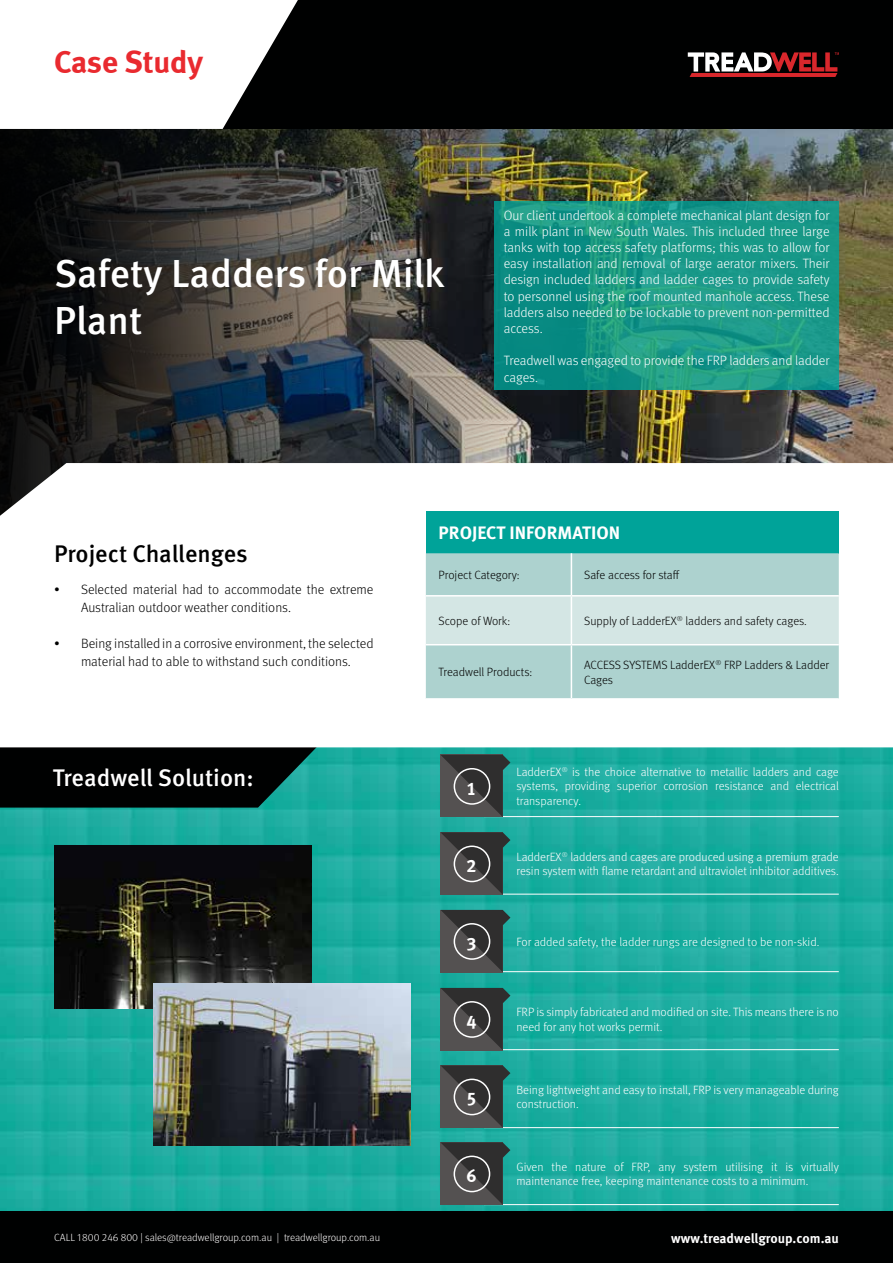
<style>
.page{position:relative;width:893px;height:1263px;background:#fff}
.page>*{position:absolute;margin:0;border:0;box-sizing:border-box;transform-origin:0 0}
.t1{font:500 39px/46.8px "Meta Pro";color:#fff}
.t2{font:31.5px "Meta Bold LF";color:#e92a2f}
.t3{font:500 24px "Meta Pro";color:#fff}
.t4{font:500 24px "Meta Pro";letter-spacing:-.005em;color:#000}
.t5{font:700 18px "Meta Pro";color:#fff}
.t6{font:18px "Meta Bold LF";color:#fff}
.t7{font:300 13.5px/16.2px "Meta Pro";color:#fff;text-align:justify}
.t8{font:300 13.5px/18px "Meta Pro";color:#000}
.t9{font:700 13.5px "Meta Pro";color:#fff}
.t10{font:300 12px/14.4px "Meta Pro";color:#fff}
.t11{font:300 12px/14.4px "Meta Pro";color:#000}
.t12{font:300 10.5px "Meta Pro";color:#fff}
</style>
<div class="page">
<img style="left:0;top:747px;width:893px;height:464px">
<svg style="left:0;top:747px;width:318px;height:60px;background:#041211"></svg>
<img style="left:583px;top:129px;width:310px;height:334px">
<img style="left:0;top:129px;width:583px;height:334px">
<svg style="left:494px;top:201px;width:345px;height:189px;background:#169686"></svg>
<svg style="left:0;top:463px;width:822px;height:235px"></svg>
<div style="left:0;top:0;width:893px;height:129px;background:#000101"></div>
<svg style="left:0;top:0;width:298px;height:129px;background:#dedede"></svg>
<svg style="left:688px;top:52px;width:151px;height:25px"></svg>
<img style="left:54px;top:846px;width:257px;height:162px">
<img style="left:153px;top:983px;width:257px;height:162px">
<div style="left:0;top:1211px;width:893px;height:52px;background:#000101"></div>
<div style="left:426px;top:511px;width:413px;height:42px;background:#00a399"></div>
<svg style="left:426px;top:553px;width:413px;height:145px;background:#bad8d6"></svg>
<hr style="left:571px;top:553px;width:1px;height:42px;background:#fff">
<hr style="left:426px;top:595px;width:145px;height:1px;background:#fff">
<hr style="left:571px;top:595px;width:268px;height:1px;background:#fff">
<hr style="left:571px;top:596px;width:1px;height:48px;background:#fff">
<hr style="left:426px;top:644px;width:145px;height:1px;background:#fff">
<hr style="left:571px;top:644px;width:268px;height:1px;background:#fff">
<hr style="left:571px;top:645px;width:1px;height:53px;background:#fff">
<hr style="left:484px;top:816px;width:355px;height:1px;background:#fff">
<svg style="left:440px;top:755px;width:70px;height:62px;background:#414c4b"></svg>
<div style="left:454px;top:768px;width:36px;height:37px;border:2px solid #fff;border-radius:50%"></div>
<hr style="left:484px;top:894px;width:355px;height:1px;background:#fff">
<svg style="left:440px;top:832px;width:70px;height:63px;background:#414c4b"></svg>
<div style="left:454px;top:845px;width:36px;height:37px;border:2px solid #fff;border-radius:50%"></div>
<hr style="left:484px;top:971px;width:355px;height:1px;background:#fff">
<svg style="left:440px;top:910px;width:70px;height:62px;background:#414c4b"></svg>
<div style="left:454px;top:923px;width:36px;height:37px;border:2px solid #fff;border-radius:50%"></div>
<hr style="left:484px;top:1049px;width:355px;height:1px;background:#fff">
<hr style="left:484px;top:1127px;width:355px;height:1px;background:#fff">
<hr style="left:484px;top:1204px;width:355px;height:1px;background:#fff">
<svg style="left:440px;top:988px;width:70px;height:62px;background:#414c4b"></svg>
<div style="left:454px;top:1001px;width:36px;height:37px;border:2px solid #fff;border-radius:50%"></div>
<svg style="left:440px;top:1065px;width:70px;height:63px;background:#414d4b"></svg>
<svg style="left:440px;top:1142px;width:70px;height:63px;background:#414d4b"></svg>
<div style="left:454px;top:1078px;width:36px;height:37px;border:2px solid #fff;border-radius:50%"></div>
<div style="left:454px;top:1155px;width:36px;height:37px;border:2px solid #fff;border-radius:50%"></div>
<h2 class="t2" style="left:54px;top:44px;width:151px">Case Study</h2>
<h1 class="t1" style="left:54px;top:247px;width:392px">Safety Ladders for Milk<br>Plant</h1>
<p class="t7" style="left:504px;top:206px;width:327px">Our client undertook a complete mechanical plant design for a milk plant in New South Wales. This included three large tanks with top access safety platforms; this was to allow for easy installation and removal of large aerator mixers. Their design included ladders and ladder cages to provide safety to personnel using the roof mounted manhole access. These ladders also needed to be lockable to prevent non-permitted access.</p>
<p class="t7" style="left:504px;top:352px;width:327px">Treadwell was engaged to provide the FRP ladders and ladder cages.</p>
<h3 class="t4" style="left:54px;top:535px;width:195px">Project Challenges</h3>
<p class="t8" style="left:81px;top:580px;width:294px;text-indent:-27px">• Selected material had to accommodate the extreme<br>Australian outdoor weather conditions.</p>
<p class="t8" style="left:54px;top:634px;width:321px;text-align:center">• Being installed in a corrosive environment, the selected material had to able to withstand such conditions.</p>
<h3 class="t3" style="left:53px;top:759px;width:203px">Treadwell Solution:</h3>
<h3 class="t5" style="left:439px;top:518px;width:183px">PROJECT INFORMATION</h3>
<p class="t11" style="left:439px;top:567px;width:83px">Project Category:</p>
<p class="t11" style="left:584px;top:567px;width:97px">Safe access for staff</p>
<p class="t11" style="left:439px;top:613px;width:73px">Scope of Work:</p>
<p class="t11" style="left:584px;top:613px;width:224px">Supply of LadderEX<sup>®</sup> ladders and safety cages.</p>
<p class="t11" style="left:439px;top:664px;width:95px">Treadwell Products:</p>
<p class="t11" style="left:584px;top:657px;width:246px">ACCESS SYSTEMS LadderEX<sup>®</sup> FRP Ladders &amp; Ladder<br>Cages</p>
<h3 class="t6" style="left:467px;top:777px;width:12px">1</h3>
<p class="t10" style="left:516px;top:764px;width:324px;text-align:justify">LadderEX<sup>®</sup> is the choice alternative to metallic ladders and cage systems, providing superior corrosion resistance and electrical transparency.</p>
<h3 class="t6" style="left:467px;top:855px;width:12px">2</h3>
<p class="t10" style="left:516px;top:849px;width:324px">LadderEX<sup>®</sup> ladders and cages are produced using a premium grade resin system with flame retardant and ultraviolet inhibitor additives.</p>
<h3 class="t6" style="left:467px;top:933px;width:12px">3</h3>
<p class="t10" style="left:516px;top:933px;width:305px">For added safety, the ladder rungs are designed to be non-skid.</p>
<h3 class="t6" style="left:467px;top:1011px;width:12px">4</h3>
<h3 class="t6" style="left:467px;top:1088px;width:12px">5</h3>
<h3 class="t6" style="left:466px;top:1165px;width:12px">6</h3>
<p class="t10" style="left:516px;top:1004px;width:324px">FRP is simply fabricated and modified on site. This means there is no need for any hot works permit.</p>
<p class="t10" style="left:516px;top:1082px;width:324px">Being lightweight and easy to install, FRP is very manageable during construction.</p>
<p class="t10" style="left:516px;top:1159px;width:324px">Given the nature of FRP, any system utilising it is virtually maintenance free, keeping maintenance costs to a minimum.</p>
<p class="t12" style="left:54px;top:1230px;width:328px">CALL 1800 246 800 | sales@treadwellgroup.com.au | treadwellgroup.com.au</p>
<p class="t9" style="left:671px;top:1228px;width:169px">www.treadwellgroup.com.au</p>
</div>
